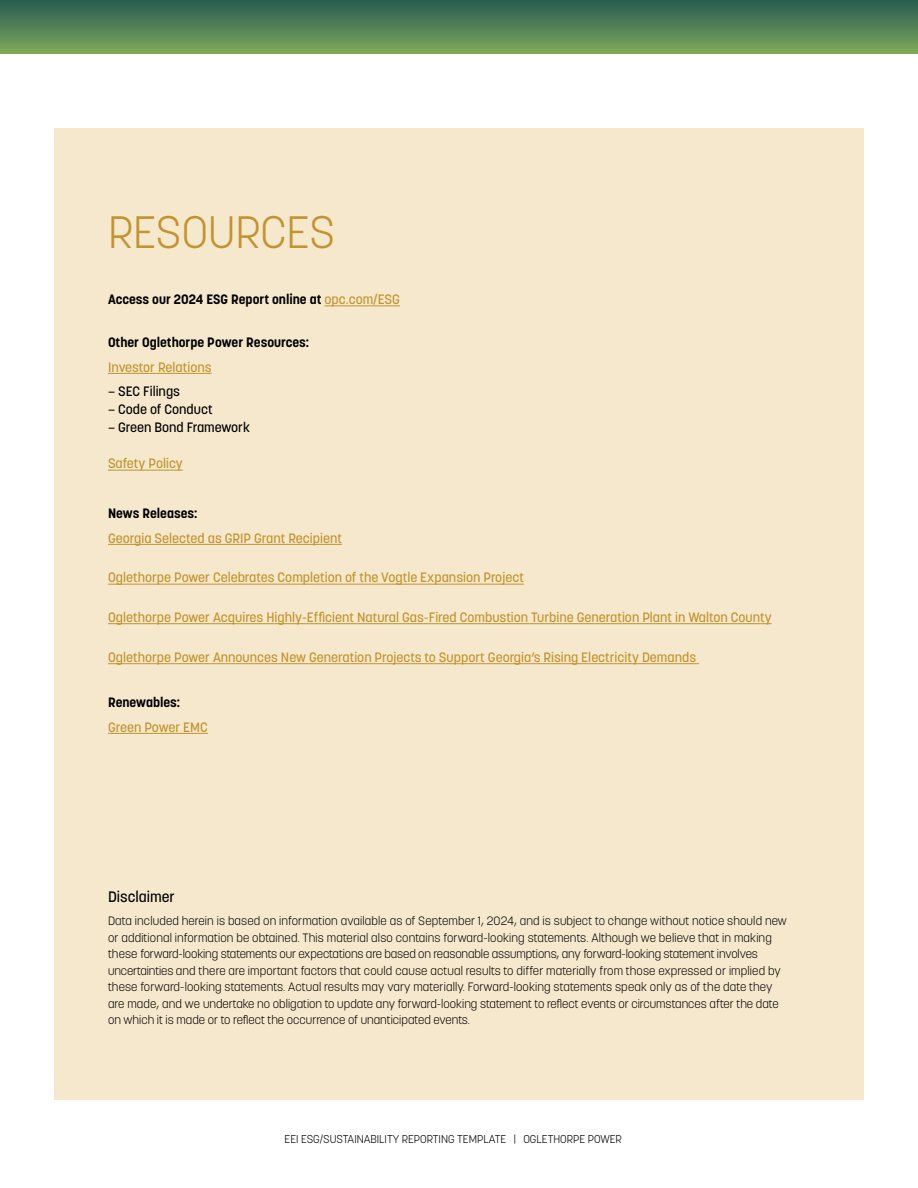
<style>
.page{position:relative;width:918px;height:1188px;background:#fff}
.page>*{position:absolute;margin:0;border:0;box-sizing:border-box;transform-origin:0 0}
.t1{font:300 45px "Korolev";color:#c1942d}
.t2{font:500 15px "Korolev";color:#000}
.t3{font:500 13.5px "Korolev";color:#c1942d}
.t4{font:700 13.5px "Korolev";color:#000}
.t5{font:500 13.5px "Korolev";color:#000}
.t6{font:300 12px/16.5px "Korolev";letter-spacing:.01em;color:#000}
.t7{font:300 11.25px "Korolev";color:#000}
.s1{font-weight:500;color:#c1942d}
</style>
<div class="page">
<div style="left:0;top:0;width:918px;height:54px;background:linear-gradient(to bottom,#285b52,#7da859)"></div>
<div style="left:54px;top:128px;width:810px;height:972px;background:#f6e8cd"></div>
<hr style="left:324px;top:306px;width:76px;height:1px;background:#c1942d">
<hr style="left:108px;top:373px;width:104px;height:1px;background:#c1942d">
<hr style="left:108px;top:470px;width:75px;height:1px;background:#c1942d">
<hr style="left:108px;top:544px;width:234px;height:1px;background:#c1942d">
<hr style="left:108px;top:733px;width:100px;height:1px;background:#c1942d">
<hr style="left:108px;top:663px;width:591px;height:1px;background:#c1942d">
<hr style="left:108px;top:584px;width:416px;height:1px;background:#c1942d">
<hr style="left:108px;top:623px;width:664px;height:1px;background:#c1942d">
<h1 class="t1" style="left:108px;top:204px;width:229px">RESOURCES</h1>
<p class="t4" style="left:108px;top:291px;width:293px">Access our 2024 ESG Report online at <span class="s1">opc.com/ESG</span></p>
<p class="t4" style="left:108px;top:334px;width:203px">Other Oglethorpe Power Resources:</p>
<p class="t3" style="left:108px;top:358px;width:105px">Investor Relations</p>
<p class="t5" style="left:108px;top:383px;width:74px">– SEC Filings</p>
<p class="t5" style="left:108px;top:401px;width:106px">– Code of Conduct</p>
<p class="t5" style="left:108px;top:419px;width:143px">– Green Bond Framework</p>
<p class="t3" style="left:108px;top:455px;width:76px">Safety Policy</p>
<p class="t4" style="left:108px;top:505px;width:91px">News Releases:</p>
<p class="t3" style="left:108px;top:529px;width:236px">Georgia Selected as GRIP Grant Recipient</p>
<p class="t3" style="left:108px;top:569px;width:417px">Oglethorpe Power Celebrates Completion of the Vogtle Expansion Project</p>
<p class="t3" style="left:108px;top:609px;width:665px">Oglethorpe Power Acquires Highly-Efficient Natural Gas-Fired Combustion Turbine Generation Plant in Walton County</p>
<p class="t3" style="left:108px;top:649px;width:590px">Oglethorpe Power Announces New Generation Projects to Support Georgia’s Rising Electricity Demands</p>
<p class="t4" style="left:108px;top:694px;width:74px">Renewables:</p>
<p class="t3" style="left:108px;top:718px;width:101px">Green Power EMC</p>
<p class="t2" style="left:108px;top:887px;width:68px">Disclaimer</p>
<p class="t6" style="left:108px;top:913px;width:680px">Data included herein is based on information available as of September 1, 2024, and is subject to change without notice should new or additional information be obtained. This material also contains forward-looking statements. Although we believe that in making these forward-looking statements our expectations are based on reasonable assumptions, any forward-looking statement involves uncertainties and there are important factors that could cause actual results to differ materially from those expressed or implied by these forward-looking statements. Actual results may vary materially. Forward-looking statements speak only as of the date they are made, and we undertake no obligation to update any forward-looking statement to reflect events or circumstances after the date on which it is made or to reflect the occurrence of unanticipated events.</p>
<p class="t7" style="left:285px;top:1131px;width:339px">EEI ESG/SUSTAINABILITY REPORTING TEMPLATE | OGLETHORPE POWER</p>
</div>
